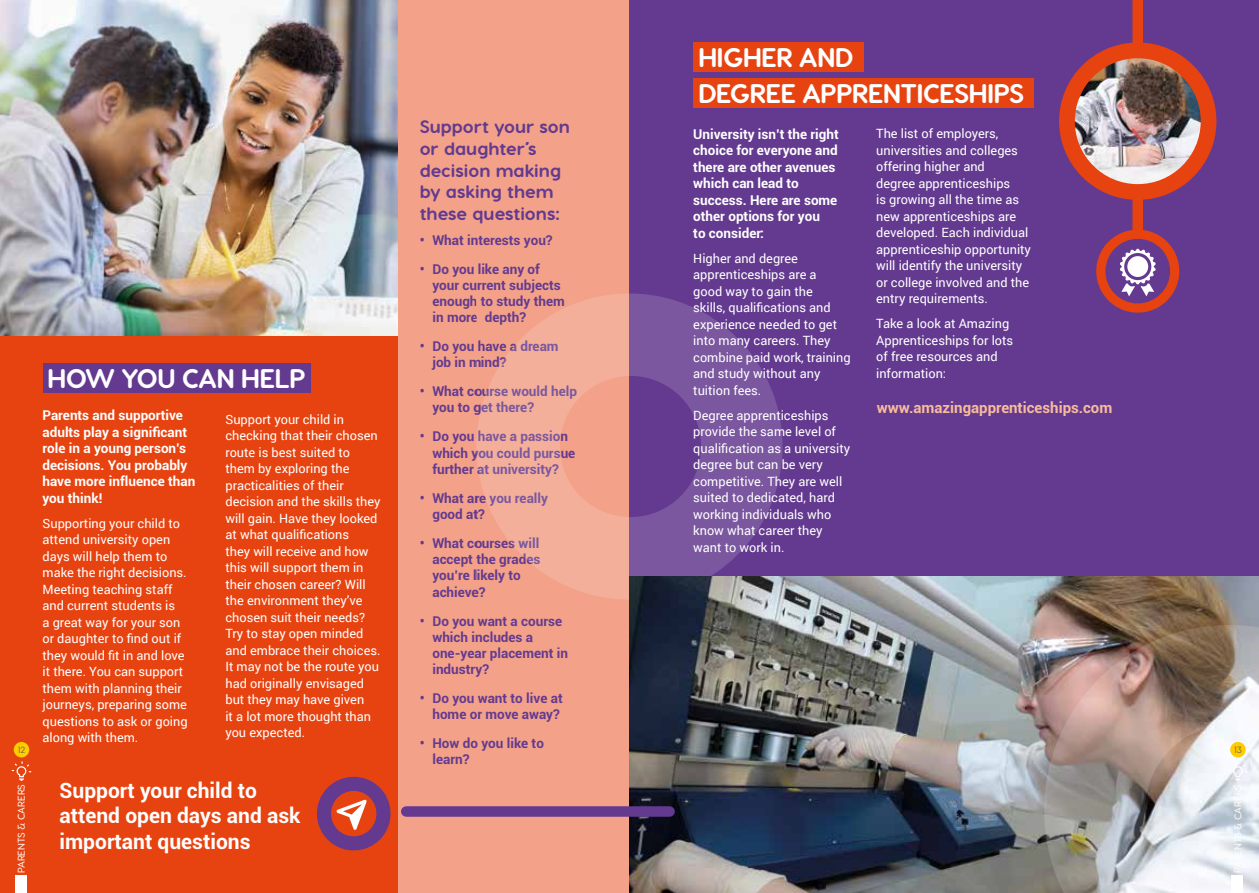
<style>
.page{position:relative;width:1259px;height:893px;background:#fff}
.page>*{position:absolute;margin:0;border:0;box-sizing:border-box;transform-origin:0 0}
.t1{font:800 27px/36px "Visby Round CF";letter-spacing:-.03em;color:#fff}
.t2{font:700 21px/25.2px "Roboto";color:#fff}
.t3{font:800 18px/21.6px "Visby Round CF";color:#633a8f}
.t4{font:700 15px "Roboto";color:#f8bc9b}
.t5{font:700 13.5px/16.2px "Roboto";color:#633a8f}
.t6{font:700 13.5px/16.5px "Roboto";color:#fff}
.t7{font:12.75px/16.5px "Roboto";color:#fff}
.t8{font:600 9.9px "Visby Round CF";color:#fff}
.t9{font:500 9px "Visby CF";color:#575756}
</style>
<div class="page">
<div style="left:0;top:0;width:629px;height:893px;background:#e74310"></div>
<img style="left:0;top:0;width:398px;height:336px">
<div style="left:398px;top:0;width:231px;height:893px;background:#f3a289"></div>
<div style="left:629px;top:0;width:630px;height:893px;background:#633a8f"></div>
<svg style="left:477px;top:293px;width:305px;height:306px"></svg>
<img style="left:629px;top:576px;width:630px;height:317px">
<img style="left:1044px;top:625px;width:215px;height:268px">
<svg style="left:1096px;top:230px;width:83px;height:83px"></svg>
<div style="left:43px;top:364px;width:267px;height:29px;background:#633a8f"></div>
<div style="left:693px;top:43px;width:170px;height:29px;background:#e74310"></div>
<div style="left:693px;top:78px;width:340px;height:30px;background:#e74310"></div>
<div style="left:15px;top:876px;width:12px;height:17px;background:#fff"></div>
<svg style="left:12px;top:761px;width:19px;height:20px"></svg>
<div style="left:14px;top:742px;width:15px;height:15px;background:#fc0;border-radius:50%"></div>
<div style="left:1232px;top:876px;width:11px;height:17px;background:#fff"></div>
<svg style="left:1228px;top:761px;width:19px;height:20px"></svg>
<div style="left:1230px;top:742px;width:15px;height:15px;background:#fc0;border-radius:50%"></div>
<div style="left:1132px;top:0;width:11px;height:229px;background:#e74310"></div>
<div style="left:406px;top:806px;width:263px;height:11px;background:#633a8f"></div>
<svg style="left:316px;top:776px;width:75px;height:75px"></svg>
<div style="left:1059px;top:43px;width:157px;height:157px;background:#e74310;border-radius:50%"></div>
<img style="left:1074px;top:58px;width:126px;height:126px;border-radius:63px">
<h1 class="t1" style="left:698px;top:39px;width:328px">HIGHER AND<br>DEGREE APPRENTICESHIPS</h1>
<p class="t6" style="left:693px;top:125px;width:147px">University isn’t the right choice for everyone and there are other avenues which can lead to success. Here are some other options for you<br>to consider:</p>
<p class="t7" style="left:693px;top:249px;width:159px">Higher and degree apprenticeships are a<br>good way to gain the<br>skills, qualifications and experience needed to get into many careers. They combine paid work, training and study without any tuition fees.</p>
<p class="t7" style="left:693px;top:406px;width:158px">Degree apprenticeships provide the same level of qualification as a university degree but can be very competitive. They are well suited to dedicated, hard working individuals who know what career they want to work in.</p>
<h3 class="t3" style="left:420px;top:116px;width:152px">Support your son or daughter’s decision making by asking them these questions:</h3>
<p class="t5" style="left:420px;top:231px;width:134px">• What interests you?</p>
<p class="t5" style="left:432px;top:260px;width:134px;text-indent:-13px">• Do you like any of your current subjects enough to study them in more depth?</p>
<p class="t5" style="left:432px;top:338px;width:128px;text-indent:-13px">• Do you have a dream job in mind?</p>
<p class="t5" style="left:432px;top:383px;width:146px;text-indent:-13px">• What course would help you to get there?</p>
<p class="t5" style="left:432px;top:428px;width:144px;text-indent:-13px">• Do you have a passion which you could pursue further at university?</p>
<p class="t5" style="left:432px;top:489px;width:117px;text-indent:-13px">• What are you really good at?</p>
<p class="t5" style="left:432px;top:534px;width:109px;text-indent:-13px">• What courses will accept the grades you’re likely to achieve?</p>
<p class="t5" style="left:432px;top:612px;width:137px;text-indent:-13px">• Do you want a course which includes a one-year placement in industry?</p>
<p class="t5" style="left:420px;top:690px;width:145px;text-align:right">• Do you want to live at home or move away?</p>
<p class="t5" style="left:432px;top:735px;width:113px;text-indent:-13px">• How do you like to learn?</p>
<p class="t7" style="left:876px;top:125px;width:156px">The list of employers, universities and colleges offering higher and<br>degree apprenticeships<br>is growing all the time as new apprenticeships are developed. Each individual apprenticeship opportunity will identify the university or college involved and the entry requirements.</p>
<p class="t7" style="left:876px;top:315px;width:139px">Take a look at Amazing<br>Apprenticeships for lots of free resources and information:</p>
<h1 class="t1" style="left:47px;top:360px;width:260px">HOW YOU CAN HELP</h1>
<p class="t6" style="left:43px;top:407px;width:154px">Parents and supportive adults play a significant role in a young person’s decisions. You probably have more influence than you think!</p>
<p class="t7" style="left:43px;top:515px;width:147px">Supporting your child to attend university open days will help them to make the right decisions.<br>Meeting teaching staff and current students is<br>a great way for your son or daughter to find out if they would fit in and love it there. You can support them with planning their journeys, preparing some questions to ask or going along with them.</p>
<p class="t4" style="left:877px;top:397px;width:237px">www.amazingapprenticeships.com</p>
<p class="t7" style="left:225px;top:410px;width:157px">Support your child in checking that their chosen route is best suited to them by exploring the practicalities of their decision and the skills they will gain. Have they looked at what qualifications<br>they will receive and how this will support them in their chosen career? Will the environment they’ve chosen suit their needs?<br>Try to stay open minded and embrace their choices.<br>It may not be the route you had originally envisaged but they may have given<br>it a lot more thought than you expected.</p>
<p class="t9" style="left:18px;top:744px;width:9px">12</p>
<p class="t9" style="left:1234px;top:744px;width:9px">13</p>
<p class="t8" style="left:15px;top:873px;width:91px;rotate:-90deg">PARENTS &amp; CARERS</p>
<h2 class="t2" style="left:60px;top:777px;width:242px">Support your child to attend open days and ask important questions</h2>
</div>
